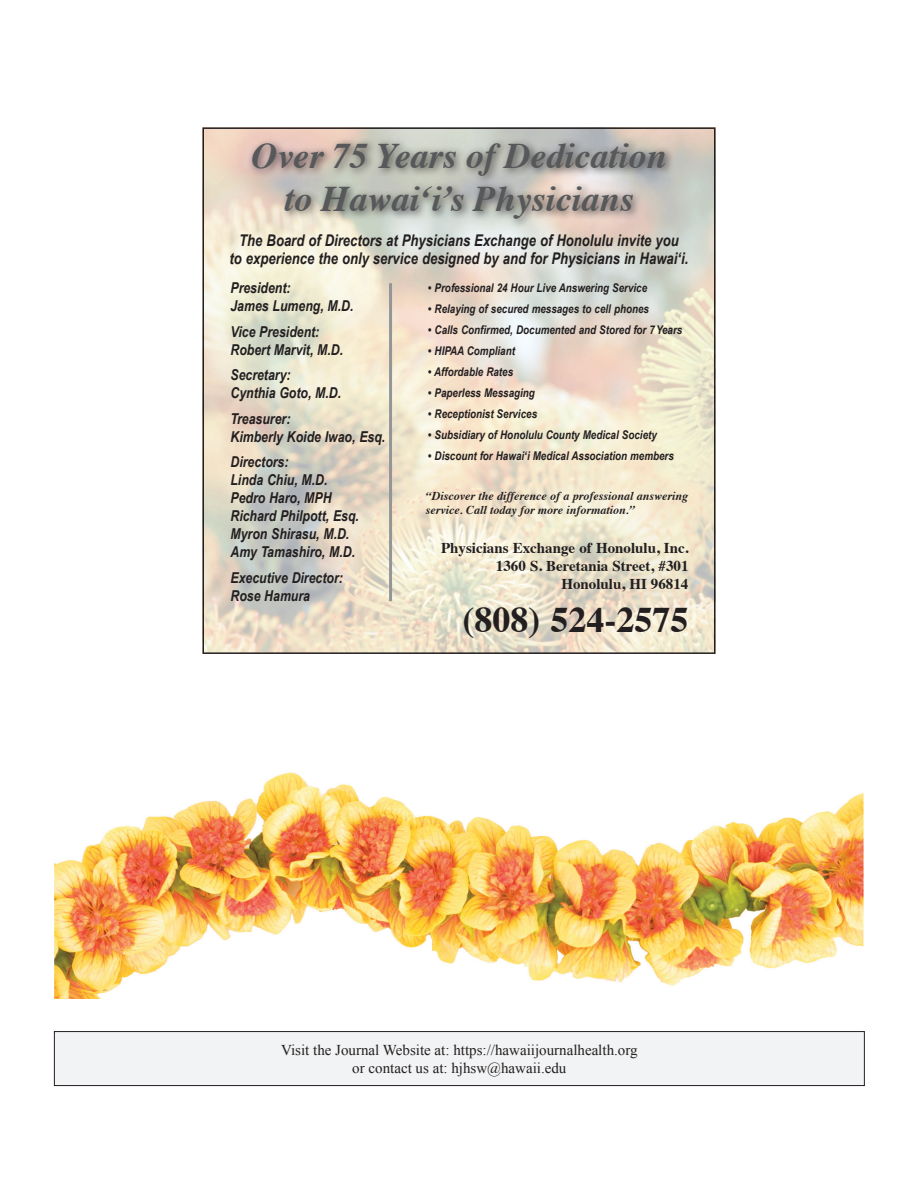
<style>
.page{position:relative;width:918px;height:1188px;background:#fff}
.page>*{position:absolute;margin:0;border:0;box-sizing:border-box;transform-origin:0 0}
.t1{font:italic 700 36px/43.2px "Times";color:#57585a;text-align:center}
.t2{font:700 36px "Times";color:#231f20}
.t3{font:italic 700 16.2px/18px "Arial Narrow";color:#231f20;text-align:center}
.t4{font:italic 700 15px/18px "Arial Narrow";color:#231f20}
.Body_text_HMJ_2019{font:15px "Times New Roman";color:#231f20}
.t5{font:700 15px/18px "Times";color:#231f20;text-align:right}
.t6{font:italic 700 12px "Arial Narrow";color:#231f20}
.t7{font:italic 700 12px/14.4px "Times";color:#231f20}
</style>
<div class="page">
<img style="left:205px;top:130px;width:508px;height:521px">
<div style="left:247px;top:137px;width:428px;height:92px;background:#231f20;opacity:.75"></div>
<hr style="left:389px;top:283px;width:3px;height:318px;background:#939598">
<div style="left:202px;top:127px;width:514px;height:527px;border:2px solid #231f20"></div>
<img style="left:54px;top:772px;width:810px;height:227px">
<div style="left:54px;top:1032px;width:810px;height:54px;background:#f2f3f4"></div>
<div style="left:54px;top:1031px;width:811px;height:55px;border:1px solid #231f20"></div>
<p class="t1" style="left:251px;top:131px;width:417px">Over 75 Years of Dedication to Hawai‘i’s Physicians</p>
<p class="t3" style="left:230px;top:231px;width:460px">The Board of Directors at Physicians Exchange of Honolulu invite you<br>to experience the only service designed by and for Physicians in Hawai‘i.</p>
<p class="t4" style="left:230px;top:278px;width:125px">President:<br>James Lumeng, M.D.</p>
<p class="t4" style="left:230px;top:322px;width:114px">Vice President:<br>Robert Marvit, M.D.</p>
<p class="t4" style="left:230px;top:365px;width:112px">Secretary:<br>Cynthia Goto, M.D.</p>
<p class="t4" style="left:230px;top:409px;width:156px">Treasurer:<br>Kimberly Koide Iwao, Esq.</p>
<p class="t4" style="left:230px;top:452px;width:130px">Directors:<br>Linda Chiu, M.D.<br>Pedro Haro, MPH<br>Richard Philpott, Esq.<br>Myron Shirasu, M.D.<br>Amy Tamashiro, M.D.</p>
<p class="t4" style="left:230px;top:568px;width:114px">Executive Director:<br>Rose Hamura</p>
<p class="t6" style="left:428px;top:279px;width:221px">• Professional 24 Hour Live Answering Service</p>
<p class="t6" style="left:428px;top:300px;width:222px">• Relaying of secured messages to cell phones</p>
<p class="t6" style="left:428px;top:321px;width:256px">• Calls Confirmed, Documented and Stored for 7Years</p>
<p class="t6" style="left:428px;top:342px;width:88px">• HIPAA Compliant</p>
<p class="t6" style="left:428px;top:363px;width:87px">• Affordable Rates</p>
<p class="t6" style="left:428px;top:384px;width:108px">• Paperless Messaging</p>
<p class="t6" style="left:428px;top:405px;width:111px">• Receptionist Services</p>
<p class="t6" style="left:428px;top:426px;width:230px">• Subsidiary of Honolulu County Medical Society</p>
<p class="t6" style="left:428px;top:447px;width:247px">• Discount for Hawai‘i Medical Association members</p>
<p class="t7" style="left:426px;top:487px;width:264px">“Discover the difference of a professional answering service. Call today for more information.”</p>
<p class="t5" style="left:441px;top:538px;width:249px">Physicians Exchange of Honolulu, Inc.<br>1360 S. Beretania Street, #301<br>Honolulu, HI 96814</p>
<p class="t2" style="left:463px;top:586px;width:227px">(808) 524-2575</p>
<p class="Body_text_HMJ_2019" style="left:281px;top:1040px;width:358px">Visit the Journal Website at: https://hawaiijournalhealth.org</p>
<p class="Body_text_HMJ_2019" style="left:352px;top:1058px;width:216px">or contact us at: hjhsw@hawaii.edu</p>
</div>
